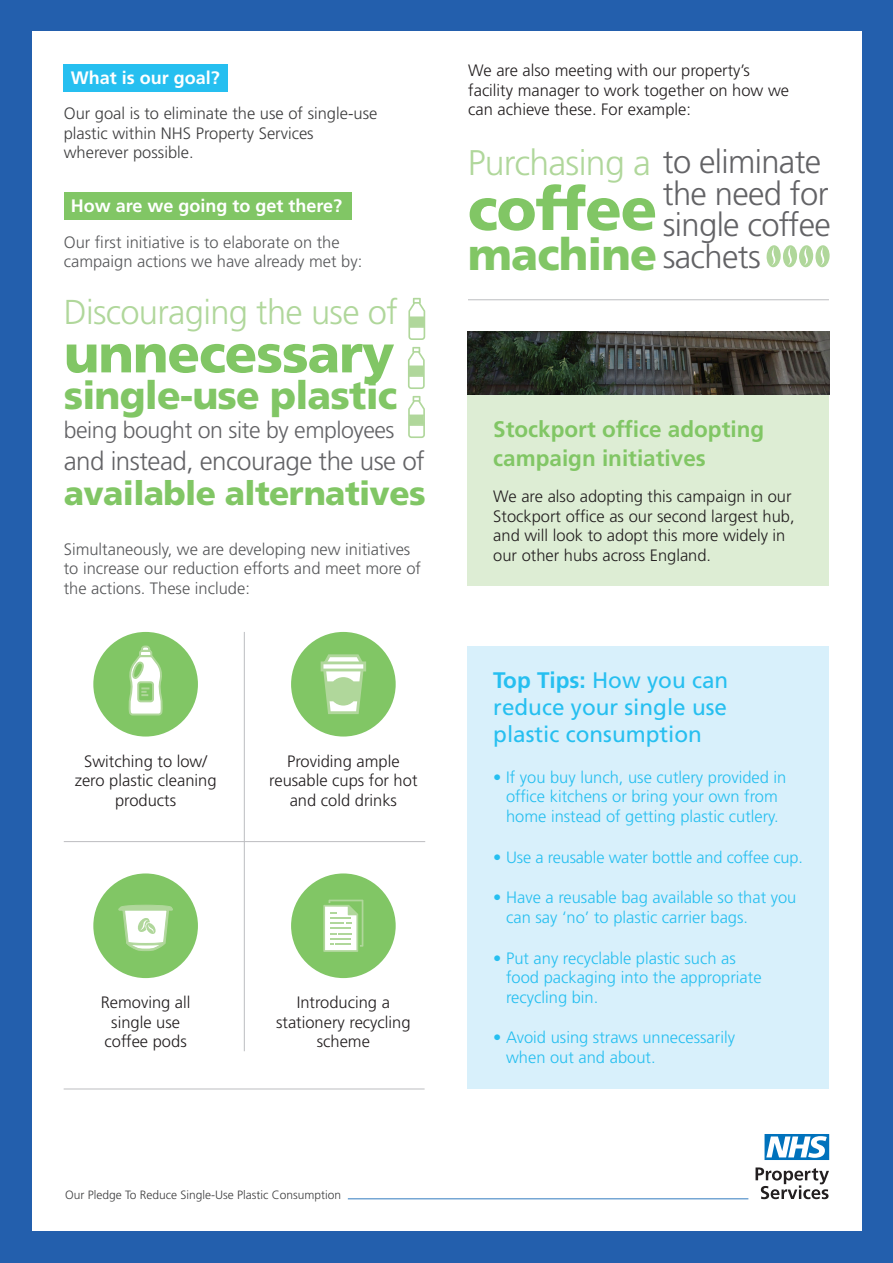
<style>
.page{position:relative;width:893px;height:1263px;background:#235fad}
.page>*{position:absolute;margin:0;border:0;box-sizing:border-box;transform-origin:0 0}
.t1{font:900 60px "Frutiger LT Std";letter-spacing:-.02em;color:#81c665}
.t2{font:900 53.4px "Frutiger LT Std";letter-spacing:-.02em;color:#81c665}
.t3{font:900 44.4px "Frutiger LT Std";letter-spacing:-.02em;color:#81c665}
.t4{font:900 38.85px "Frutiger LT Std";letter-spacing:-.02em;color:#81c665}
.t5{font:300 35.55px "Frutiger LT Std";letter-spacing:-.02em;color:#b0d79b}
.t6{font:300 34.5px "Frutiger LT Std";letter-spacing:-.02em;color:#b0d79b}
.t7{font:900 33.3px "Frutiger LT Std";letter-spacing:-.02em;color:#81c665}
.t8{font:300 32.85px/31.5px "Frutiger LT Std";letter-spacing:-.02em;color:#636366;text-align:justify}
.t9{font:300 25.95px "Frutiger LT Std";letter-spacing:-.02em;color:#636366}
.t10{font:300 23.1px "Frutiger LT Std";letter-spacing:-.02em;color:#636366}
.t11{font:22.5px/27px "Frutiger LT Std";color:#26bff0;text-align:justify}
.t12{font:700 22.5px/28.5px "Frutiger LT Std";color:#81c665}
.t13{font:700 18px "Frutiger LT Std";color:#fff}
.t14{font:300 16.5px/19.5px "Frutiger LT Std";color:#231f20;text-align:center}
.t15{font:300 16.5px/19.5px "Frutiger LT Std";color:#26bff0}
.t16{font:300 16.5px/19.5px "Frutiger LT Std";color:#57585a}
.t17{font:300 16.5px/19.5px "Frutiger LT Std";color:#3e3e3f}
.t18{font:300 16.35px "Frutiger LT Std";letter-spacing:-.01em;color:#26bff0}
.t19{font:300 12px "Frutiger LT Std";color:#3e3e3f}
.s1{font-size:32.85px;color:#636366}
.s2{font-weight:700}
.s3{font-weight:700;font-size:16.5px}
</style>
<div class="page">
<div style="left:32px;top:32px;width:829px;height:1199px;background:#fff"></div>
<div style="left:468px;top:646px;width:361px;height:442px;background:#d8f0fb"></div>
<div style="left:64px;top:64px;width:164px;height:27px;background:#26bff0"></div>
<svg style="left:755px;top:1167px;width:74px;height:32px"></svg>
<svg style="left:764px;top:1134px;width:65px;height:26px"></svg>
<div style="left:93px;top:632px;width:105px;height:104px;background:#81c665;border-radius:50%"></div>
<div style="left:64px;top:192px;width:287px;height:28px;background:#81c665"></div>
<div style="left:291px;top:632px;width:105px;height:104px;background:#81c665;border-radius:50%"></div>
<div style="left:93px;top:873px;width:105px;height:105px;background:#81c665;border-radius:50%"></div>
<div style="left:291px;top:873px;width:105px;height:105px;background:#81c665;border-radius:50%"></div>
<svg style="left:128px;top:645px;width:35px;height:71px"></svg>
<svg style="left:321px;top:654px;width:45px;height:60px"></svg>
<svg style="left:118px;top:905px;width:55px;height:46px"></svg>
<svg style="left:323px;top:900px;width:40px;height:52px"></svg>
<svg style="left:766px;top:245px;width:64px;height:22px"></svg>
<div style="left:468px;top:395px;width:361px;height:191px;background:#ddedd4"></div>
<img style="left:468px;top:332px;width:361px;height:63px">
<hr style="left:468px;top:299px;width:361px;height:1px;background:#bcbdc0">
<hr style="left:244px;top:632px;width:1px;height:419px;background:#bcbdc0">
<hr style="left:64px;top:841px;width:361px;height:1px;background:#bcbdc0">
<svg style="left:408px;top:347px;width:17px;height:42px"></svg>
<svg style="left:408px;top:396px;width:17px;height:42px"></svg>
<svg style="left:408px;top:298px;width:17px;height:42px"></svg>
<hr style="left:348px;top:1198px;width:400px;height:1px;background:#327bbf">
<hr style="left:64px;top:1089px;width:361px;height:1px;background:#bcbdc0">
<p class="t13" style="left:71px;top:67px;width:151px">What is our goal?</p>
<p class="t17" style="left:64px;top:104px;width:315px">Our goal is to eliminate the use of single-use plastic within NHS Property Services wherever possible.</p>
<p class="t13" style="left:71px;top:195px;width:273px">How are we going to get there?</p>
<p class="t16" style="left:64px;top:233px;width:300px">Our first initiative is to elaborate on the campaign actions we have already met by:</p>
<p class="t6" style="left:64px;top:293px;width:336px">Discouraging the use of</p>
<p class="t2" style="left:64px;top:321px;width:332px">unnecessary</p>
<p class="t4" style="left:64px;top:372px;width:335px">single-use plastic</p>
<p class="t10" style="left:64px;top:417px;width:332px">being bought on site by employees</p>
<p class="t9" style="left:64px;top:446px;width:363px">and instead, encourage the use of</p>
<p class="t7" style="left:64px;top:474px;width:363px">available alternatives</p>
<p class="t16" style="left:64px;top:540px;width:359px">Simultaneously, we are developing new initiatives to increase our reduction efforts and meet more of the actions. These include:</p>
<p class="t14" style="left:75px;top:751px;width:143px">Switching to low/ zero plastic cleaning products</p>
<p class="t14" style="left:269px;top:751px;width:150px">Providing ample reusable cups for hot and cold drinks</p>
<p class="t14" style="left:101px;top:993px;width:91px">Removing all single use coffee pods</p>
<p class="t14" style="left:276px;top:993px;width:136px">Introducing a stationery recycling scheme</p>
<p class="t14" style="left:468px;top:61px;width:322px;text-align:left">We are also meeting with our property’s facility manager to work together on how we can achieve these. For example:</p>
<p class="t5" style="left:468px;top:143px;width:355px">Purchasing a <span class="s1">to eliminate</span></p>
<p class="t8" style="left:663px;top:178px;width:170px">the need for single coffee sachets</p>
<p class="t1" style="left:468px;top:173px;width:191px">coffee</p>
<p class="t3" style="left:468px;top:228px;width:191px">machine</p>
<p class="t12" style="left:493px;top:415px;width:272px">Stockport office adopting campaign initiatives</p>
<p class="t14" style="left:493px;top:487px;width:303px;text-align:left">We are also adopting this campaign in our Stockport office as our second largest hub, and will look to adopt this more widely in our other hubs across England.</p>
<p class="t11" style="left:493px;top:667px;width:237px"><span class="s2">Top Tips:</span> How you can reduce your single use plastic consumption</p>
<p class="t15" style="left:493px;top:768px;width:295px;text-align:center"><span class="s2">•</span> If you buy lunch, use cutlery provided in office kitchens or bring your own from home instead of getting plastic cutlery.</p>
<p class="t18" style="left:493px;top:848px;width:311px"><span class="s3">•</span> Use a reusable water bottle and coffee cup.</p>
<p class="t15" style="left:506px;top:888px;width:292px;text-indent:-13px"><span class="s2">•</span> Have a reusable bag available so that you can say ‘no’ to plastic carrier bags.</p>
<p class="t15" style="left:506px;top:948px;width:257px;text-indent:-13px"><span class="s2">•</span> Put any recyclable plastic such as food packaging into the appropriate recycling bin.</p>
<p class="t15" style="left:506px;top:1028px;width:230px;text-indent:-13px"><span class="s2">•</span> Avoid using straws unnecessarily when out and about.</p>
<p class="t19" style="left:65px;top:1188px;width:278px">Our Pledge To Reduce Single-Use Plastic Consumption</p>
</div>
